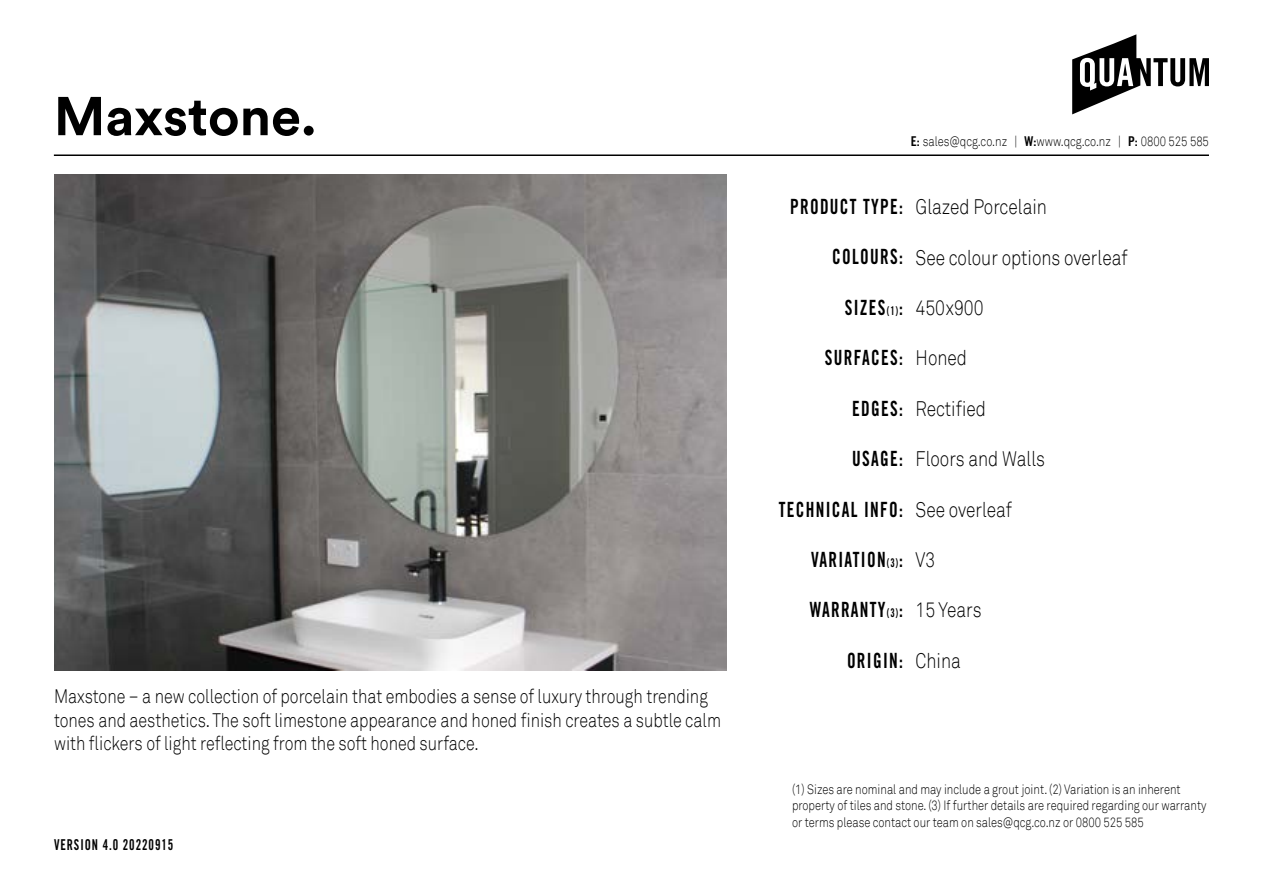
<style>
.page{position:relative;width:1263px;height:893px;background:#fff}
.page>*{position:absolute;margin:0;border:0;box-sizing:border-box;transform-origin:0 0}
.t1{font:700 54px "Circular Std";color:#000}
.t2{font:300 21px "Akkurat";color:#000;scale:.83 1}
.t3{font:21px "Trade Gothic Bold Cond Twenty";letter-spacing:.075em;color:#000;scale:.83 1}
.t4{font:300 19.5px/23.4px "Akkurat";color:#000;scale:.83 1}
.t5{font:15px "Trade Gothic Bold Cond Twenty";letter-spacing:.075em;color:#000;scale:.83 1}
.t6{font:300 13.5px/16.2px "Akkurat";color:#000;scale:.83 1}
.s1{font-family:"Trade Gothic Bold Cond Twenty";font-weight:400}
.s2{font-size:12px}
</style>
<div class="page">
<hr style="left:54px;top:154px;width:1155px;height:2px;background:#000">
<svg style="left:1072px;top:34px;width:137px;height:80px"></svg>
<img style="left:54px;top:175px;width:672px;height:495px">
<h1 class="t1" style="left:54px;top:81px;width:265px">Maxstone.</h1>
<p class="t4" style="left:54px;top:685px;width:805px">Maxstone – a new collection of porcelain that embodies a sense of luxury through trending tones and aesthetics. The soft limestone appearance and honed finish creates a subtle calm with flickers of light reflecting from the soft honed surface.</p>
<p class="t5" style="left:54px;top:836px;width:145px">VERSION 4.0 20220915</p>
<p class="t6" style="left:911px;top:134px;width:361px"><span class="s1">E:</span> sales@qcg.co.nz | <span class="s1">W:</span>www.qcg.co.nz | <span class="s1">P:</span> 0800 525 585</p>
<h2 class="t3" style="left:790px;top:194px;width:137px">PRODUCT TYPE:</h2>
<h2 class="t3" style="left:832px;top:244px;width:87px">COLOURS:</h2>
<h2 class="t3" style="left:845px;top:295px;width:71px">SIZES<span class="s2">(1)</span>:</h2>
<h2 class="t3" style="left:825px;top:345px;width:96px">SURFACES:</h2>
<h2 class="t3" style="left:852px;top:395px;width:63px">EDGES:</h2>
<h2 class="t3" style="left:852px;top:446px;width:63px">USAGE:</h2>
<h2 class="t3" style="left:779px;top:496px;width:151px">TECHNICAL INFO:</h2>
<h2 class="t3" style="left:811px;top:547px;width:112px">VARIATION<span class="s2">(3)</span>:</h2>
<h2 class="t3" style="left:810px;top:597px;width:114px">WARRANTY<span class="s2">(3)</span>:</h2>
<h2 class="t3" style="left:847px;top:647px;width:69px">ORIGIN:</h2>
<h2 class="t2" style="left:915px;top:194px;width:160px">Glazed Porcelain</h2>
<h2 class="t2" style="left:915px;top:245px;width:257px">See colour options overleaf</h2>
<h2 class="t2" style="left:915px;top:295px;width:83px">450x900</h2>
<h2 class="t2" style="left:915px;top:346px;width:63px">Honed</h2>
<h2 class="t2" style="left:915px;top:396px;width:86px">Rectified</h2>
<h2 class="t2" style="left:915px;top:446px;width:158px">Floors and Walls</h2>
<h2 class="t2" style="left:915px;top:497px;width:118px">See overleaf</h2>
<h2 class="t2" style="left:915px;top:547px;width:25px">V3</h2>
<h2 class="t2" style="left:915px;top:598px;width:81px">15 Years</h2>
<h2 class="t2" style="left:915px;top:648px;width:56px">China</h2>
<p class="t6" style="left:792px;top:782px;width:501px">(1) Sizes are nominal and may include a grout joint. (2) Variation is an inherent property of tiles and stone. (3) If further details are required regarding our warranty or terms please contact our team on sales@qcg.co.nz or 0800 525 585</p>
</div>
